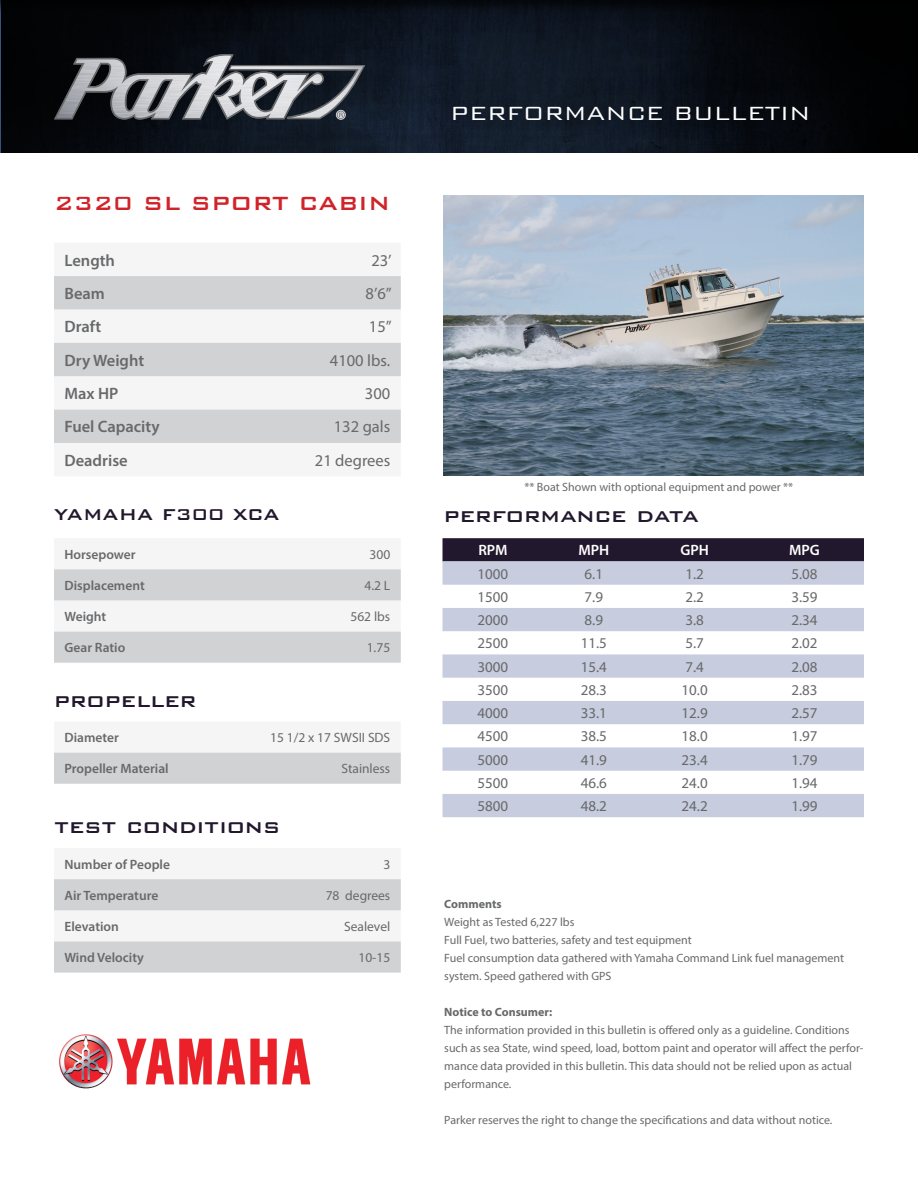
<style>
.page{position:relative;width:918px;height:1188px;background:#fff}
.page>*{position:absolute;margin:0;border:0;box-sizing:border-box;transform-origin:0 0}
.t1{font:500 25.5px "Bank Gothic BT";color:#22182d}
.t2{font:300 25.5px "Bank Gothic BT";color:#fff}
.t3{font:500 25.5px "Bank Gothic BT";color:#d1232a}
.t4{font:500 21px "Bank Gothic BT";color:#22182d}
.t5{font:600 16.5px "Myriad Pro";color:#68696a}
.t6{font:16.5px "Myriad Pro";color:#68696a}
.t7{font:15px "Myriad Pro";color:#68696a}
.t8{font:600 15px "Myriad Pro";color:#fff}
.t9{font:600 13.5px "Myriad Pro";color:#68696a}
.t10{font:13.5px "Myriad Pro";color:#68696a}
.t11{font:12px/18px "Myriad Pro";color:#68696a}
.t12{font:700 12px "Myriad Pro";color:#68696a}
</style>
<div class="page">
<div style="left:0;top:0;width:918px;height:153px;background:#231f20;opacity:.75"></div>
<svg style="left:54px;top:54px;width:311px;height:66px;background:#5f6267"></svg>
<svg style="left:54px;top:276px;width:347px;height:167px;fill:#d1d2d4"></svg>
<svg style="left:54px;top:879px;width:347px;height:94px"></svg>
<svg style="left:54px;top:569px;width:347px;height:94px"></svg>
<div style="left:54px;top:752px;width:347px;height:32px;background:#d1d2d4"></div>
<img style="left:443px;top:195px;width:420px;height:281px">
<div style="left:442px;top:538px;width:422px;height:23px;background:#22182d"></div>
<svg style="left:442px;top:561px;width:422px;height:256px;fill:#c7ccde"></svg>
<img style="left:59px;top:1034px;width:252px;height:55px">
<h1 class="t3" style="left:54px;top:189px;width:338px">2320 SL SPORT CABIN</h1>
<h3 class="t5" style="left:64px;top:250px;width:52px">Length</h3>
<h3 class="t6" style="left:371px;top:250px;width:22px">23’</h3>
<h3 class="t5" style="left:64px;top:283px;width:42px">Beam</h3>
<h3 class="t6" style="left:366px;top:283px;width:28px">8’6”</h3>
<h3 class="t5" style="left:64px;top:316px;width:38px">Draft</h3>
<h3 class="t6" style="left:369px;top:317px;width:24px">15”</h3>
<h3 class="t5" style="left:64px;top:350px;width:81px">Dry Weight</h3>
<h3 class="t6" style="left:330px;top:350px;width:62px">4100 lbs.</h3>
<h3 class="t5" style="left:64px;top:383px;width:55px">Max HP</h3>
<h3 class="t6" style="left:365px;top:383px;width:27px">300</h3>
<h3 class="t5" style="left:64px;top:416px;width:97px">Fuel Capacity</h3>
<h3 class="t6" style="left:334px;top:417px;width:58px">132 gals</h3>
<h3 class="t5" style="left:64px;top:450px;width:65px">Deadrise</h3>
<h3 class="t6" style="left:315px;top:450px;width:77px">21 degrees</h3>
<h2 class="t4" style="left:54px;top:503px;width:227px">YAMAHA F300 XCA</h2>
<p class="t9" style="left:64px;top:546px;width:73px">Horsepower</p>
<p class="t10" style="left:370px;top:546px;width:22px">300</p>
<p class="t9" style="left:64px;top:577px;width:82px">Displacement</p>
<p class="t10" style="left:364px;top:577px;width:27px">4.2 L</p>
<p class="t9" style="left:64px;top:608px;width:43px">Weight</p>
<p class="t10" style="left:350px;top:608px;width:41px">562 lbs</p>
<p class="t9" style="left:64px;top:639px;width:62px">Gear Ratio</p>
<p class="t10" style="left:367px;top:639px;width:25px">1.75</p>
<h1 class="t1" style="left:54px;top:686px;width:144px">propeller</h1>
<p class="t9" style="left:64px;top:729px;width:56px">Diameter</p>
<p class="t10" style="left:270px;top:729px;width:122px">15 1/2 x 17 SWSII SDS</p>
<p class="t9" style="left:64px;top:760px;width:106px">Propeller Material</p>
<p class="t10" style="left:341px;top:760px;width:50px">Stainless</p>
<h1 class="t1" style="left:54px;top:812px;width:228px">test conditions</h1>
<p class="t9" style="left:64px;top:856px;width:107px">Number of People</p>
<p class="t10" style="left:383px;top:856px;width:8px">3</p>
<p class="t9" style="left:64px;top:887px;width:95px">Air Temperature</p>
<p class="t10" style="left:326px;top:887px;width:66px">78 degrees</p>
<p class="t9" style="left:64px;top:918px;width:56px">Elevation</p>
<p class="t10" style="left:344px;top:918px;width:48px">Sealevel</p>
<p class="t9" style="left:64px;top:949px;width:81px">Wind Velocity</p>
<p class="t10" style="left:358px;top:949px;width:33px">10-15</p>
<h1 class="t2" style="left:450px;top:99px;width:362px">PERFORMANCE BULLETIN</h1>
<p class="t11" style="left:524px;top:478px;width:270px">** Boat Shown with optional equipment and power **</p>
<h1 class="t1" style="left:444px;top:501px;width:256px">performance data</h1>
<p class="t8" style="left:478px;top:541px;width:31px">RPM</p>
<p class="t8" style="left:578px;top:541px;width:32px">MPH</p>
<p class="t8" style="left:680px;top:541px;width:30px">GPH</p>
<p class="t8" style="left:789px;top:541px;width:32px">MPG</p>
<p class="t7" style="left:478px;top:564px;width:32px">1000</p>
<p class="t7" style="left:585px;top:564px;width:20px">6.1</p>
<p class="t7" style="left:685px;top:564px;width:20px">1.2</p>
<p class="t7" style="left:791px;top:564px;width:28px">5.08</p>
<p class="t7" style="left:478px;top:588px;width:32px">1500</p>
<p class="t7" style="left:585px;top:588px;width:20px">7.9</p>
<p class="t7" style="left:685px;top:588px;width:20px">2.2</p>
<p class="t7" style="left:791px;top:588px;width:28px">3.59</p>
<p class="t7" style="left:478px;top:611px;width:32px">2000</p>
<p class="t7" style="left:585px;top:611px;width:20px">8.9</p>
<p class="t7" style="left:685px;top:611px;width:20px">3.8</p>
<p class="t7" style="left:791px;top:611px;width:28px">2.34</p>
<p class="t7" style="left:478px;top:634px;width:32px">2500</p>
<p class="t7" style="left:581px;top:634px;width:28px">11.5</p>
<p class="t7" style="left:685px;top:634px;width:20px">5.7</p>
<p class="t7" style="left:791px;top:634px;width:28px">2.02</p>
<p class="t7" style="left:478px;top:657px;width:32px">3000</p>
<p class="t7" style="left:581px;top:657px;width:28px">15.4</p>
<p class="t7" style="left:685px;top:657px;width:20px">7.4</p>
<p class="t7" style="left:791px;top:657px;width:28px">2.08</p>
<p class="t7" style="left:478px;top:681px;width:32px">3500</p>
<p class="t7" style="left:581px;top:681px;width:28px">28.3</p>
<p class="t7" style="left:682px;top:681px;width:28px">10.0</p>
<p class="t7" style="left:791px;top:681px;width:28px">2.83</p>
<p class="t7" style="left:478px;top:704px;width:32px">4000</p>
<p class="t7" style="left:581px;top:704px;width:28px">33.1</p>
<p class="t7" style="left:682px;top:704px;width:28px">12.9</p>
<p class="t7" style="left:791px;top:704px;width:28px">2.57</p>
<p class="t7" style="left:478px;top:727px;width:32px">4500</p>
<p class="t7" style="left:581px;top:727px;width:28px">38.5</p>
<p class="t7" style="left:682px;top:727px;width:28px">18.0</p>
<p class="t7" style="left:791px;top:727px;width:28px">1.97</p>
<p class="t7" style="left:478px;top:750px;width:32px">5000</p>
<p class="t7" style="left:581px;top:750px;width:28px">41.9</p>
<p class="t7" style="left:682px;top:750px;width:28px">23.4</p>
<p class="t7" style="left:791px;top:750px;width:28px">1.79</p>
<p class="t7" style="left:478px;top:774px;width:32px">5500</p>
<p class="t7" style="left:581px;top:774px;width:28px">46.6</p>
<p class="t7" style="left:682px;top:774px;width:28px">24.0</p>
<p class="t7" style="left:791px;top:774px;width:28px">1.94</p>
<p class="t7" style="left:478px;top:797px;width:32px">5800</p>
<p class="t7" style="left:581px;top:797px;width:28px">48.2</p>
<p class="t7" style="left:682px;top:797px;width:28px">24.2</p>
<p class="t7" style="left:791px;top:797px;width:28px">1.99</p>
<p class="t12" style="left:444px;top:896px;width:59px">Comments</p>
<p class="t11" style="left:444px;top:913px;width:401px">Weight as Tested 6,227 lbs<br>Full Fuel, two batteries, safety and test equipment<br>Fuel consumption data gathered with Yamaha Command Link fuel management system. Speed gathered with GPS</p>
<p class="t12" style="left:444px;top:1004px;width:109px">Notice to Consumer:</p>
<p class="t11" style="left:444px;top:1021px;width:421px">The information provided in this bulletin is offered only as a guideline. Conditions such as sea State, wind speed, load, bottom paint and operator will affect the perfor&shy;mance data provided in this bulletin. This data should not be relied upon as actual performance.</p>
<p class="t11" style="left:444px;top:1111px;width:390px">Parker reserves the right to change the specifications and data without notice.</p>
</div>
